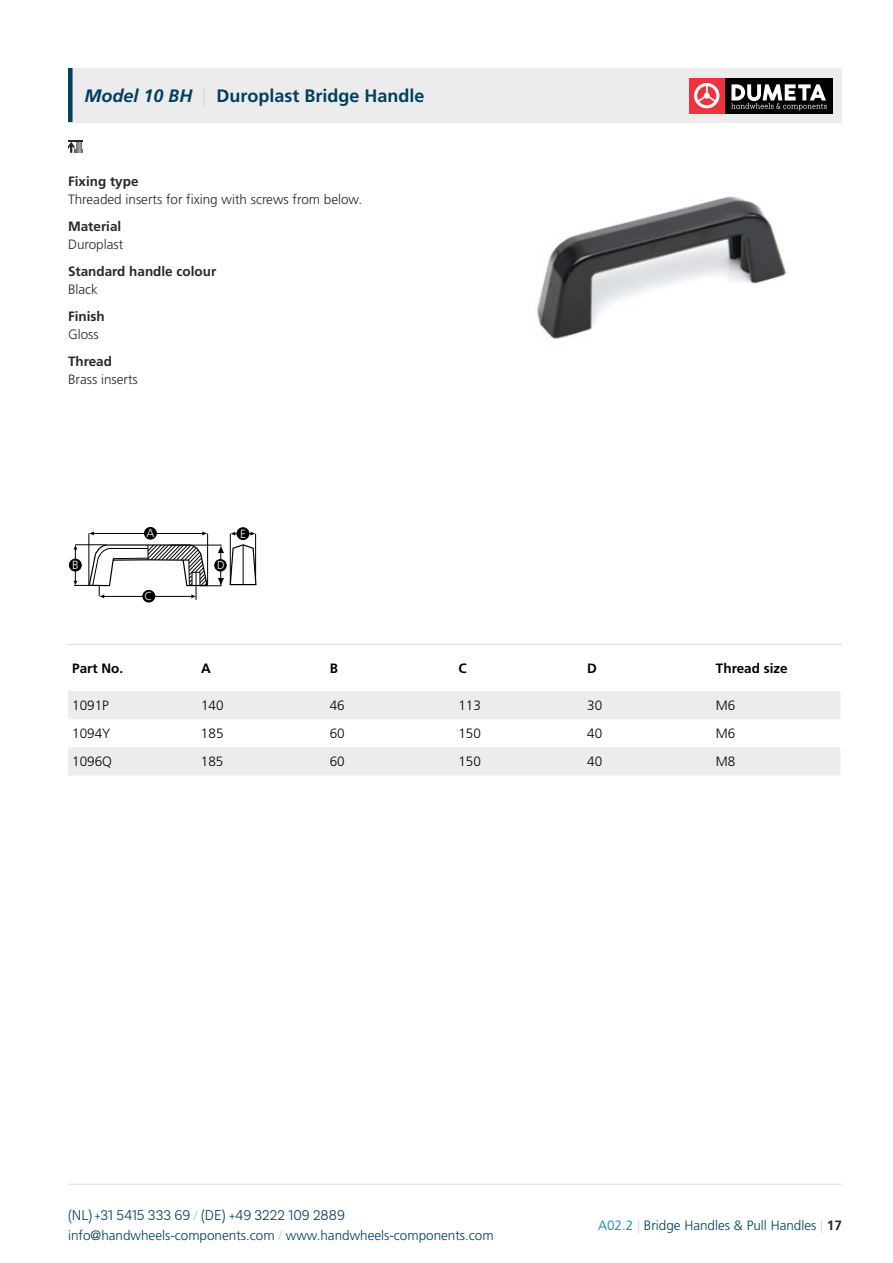
<style>
.page{position:relative;width:893px;height:1263px;background:#fff}
.page>*{position:absolute;margin:0;border:0;box-sizing:border-box;transform-origin:0 0}
.t1{font:700 18px "Frutiger LT Std";color:#003f5f}
.t2{font:300 15px "Basic Sans Narrow";letter-spacing:.005em;color:#003f5f}
.t3{font:300 13.5px "Frutiger LT Std";color:#003f5f}
.t4{font:300 13.5px "Frutiger LT Std";color:#292829}
.t5{font:300 13.5px "Frutiger LT Std";color:#000}
.t6{font:700 13.5px "Frutiger LT Std";color:#292829}
.t7{font:700 13.5px "Frutiger LT Std";color:#000}
.t8{font:300 11.85px "Frutiger LT Std";color:#fff}
.t9{font:300 11.55px "Frutiger LT Std";color:#fff}
.t10{font:300 11.4px "Frutiger LT Std";color:#fff}
.s1{font-style:italic}
.s2{color:#dcddde}
.s3{font-family:"Frutiger LT Std";font-size:13.5px;color:#adc7d8}
.s4{color:#adc7d8}
.s5{color:#0079c1}
.s6{color:#d1d3d4}
.s7{font-weight:700;color:#292829}
</style>
<div class="page">
<div style="left:68px;top:68px;width:774px;height:54px;background:#ececed"></div>
<div style="left:68px;top:68px;width:5px;height:54px;background:#003f5f"></div>
<hr style="left:68px;top:1184px;width:774px;height:1px;background:#dcddde">
<div style="left:724px;top:78px;width:109px;height:35px;background:#000"></div>
<svg style="left:731px;top:84px;width:96px;height:26px"></svg>
<div style="left:689px;top:78px;width:35px;height:35px;background:#ee323f"></div>
<svg style="left:694px;top:83px;width:25px;height:25px"></svg>
<img style="left:537px;top:196px;width:249px;height:143px">
<div style="left:69px;top:559px;width:13px;height:12px;background:#000;border-radius:50%"></div>
<div style="left:142px;top:590px;width:13px;height:12px;background:#000;border-radius:50%"></div>
<div style="left:237px;top:527px;width:12px;height:13px;background:#000;border-radius:50%"></div>
<svg style="left:230px;top:532px;width:26px;height:4px"></svg>
<hr style="left:89px;top:533px;width:1px;height:53px;background:#010101">
<hr style="left:207px;top:533px;width:1px;height:53px;background:#010101">
<hr style="left:93px;top:533px;width:112px;height:1px;background:#010101">
<div style="left:144px;top:527px;width:13px;height:13px;background:#000;border-radius:50%"></div>
<svg style="left:89px;top:531px;width:5px;height:4px"></svg>
<svg style="left:202px;top:531px;width:5px;height:4px"></svg>
<hr style="left:230px;top:534px;width:1px;height:51px;background:#010101">
<hr style="left:255px;top:534px;width:1px;height:45px;background:#010101">
<svg style="left:73px;top:542px;width:184px;height:58px"></svg>
<div style="left:214px;top:559px;width:13px;height:12px;background:#000;border-radius:50%"></div>
<hr style="left:68px;top:644px;width:774px;height:1px;background:#dcddde">
<svg style="left:68px;top:691px;width:772px;height:84px;fill:#ececed"></svg>
<svg style="left:68px;top:140px;width:15px;height:13px"></svg>
<h1 class="t1" style="left:85px;top:85px;width:341px"><span class="s1">Model 10 BH</span> <span class="s2">|</span> Duroplast Bridge Handle</h1>
<p class="t6" style="left:68px;top:174px;width:72px">Fixing type</p>
<p class="t4" style="left:68px;top:192px;width:296px">Threaded inserts for fixing with screws from below.</p>
<p class="t6" style="left:68px;top:219px;width:55px">Material</p>
<p class="t4" style="left:68px;top:237px;width:57px">Duroplast</p>
<p class="t6" style="left:68px;top:264px;width:150px">Standard handle colour</p>
<p class="t4" style="left:68px;top:282px;width:31px">Black</p>
<p class="t6" style="left:68px;top:309px;width:38px">Finish</p>
<p class="t4" style="left:68px;top:327px;width:32px">Gloss</p>
<p class="t6" style="left:68px;top:354px;width:46px">Thread</p>
<p class="t4" style="left:68px;top:372px;width:71px">Brass inserts</p>
<p class="t8" style="left:72px;top:558px;width:8px">B</p>
<p class="t9" style="left:147px;top:527px;width:9px">A</p>
<p class="t8" style="left:240px;top:527px;width:7px">E</p>
<p class="t10" style="left:217px;top:559px;width:9px">D</p>
<p class="t9" style="left:144px;top:590px;width:9px">C</p>
<p class="t7" style="left:72px;top:660px;width:53px">Part No.</p>
<p class="t7" style="left:201px;top:660px;width:11px">A</p>
<p class="t7" style="left:330px;top:660px;width:10px">B</p>
<p class="t7" style="left:458px;top:660px;width:10px">C</p>
<p class="t7" style="left:587px;top:660px;width:11px">D</p>
<p class="t7" style="left:716px;top:660px;width:73px">Thread size</p>
<p class="t5" style="left:72px;top:698px;width:38px">1091P</p>
<p class="t5" style="left:201px;top:698px;width:24px">140</p>
<p class="t5" style="left:330px;top:698px;width:17px">46</p>
<p class="t5" style="left:458px;top:698px;width:24px">113</p>
<p class="t5" style="left:587px;top:698px;width:17px">30</p>
<p class="t5" style="left:716px;top:698px;width:21px">M6</p>
<p class="t5" style="left:72px;top:726px;width:40px">1094Y</p>
<p class="t5" style="left:201px;top:726px;width:24px">185</p>
<p class="t5" style="left:330px;top:726px;width:17px">60</p>
<p class="t5" style="left:458px;top:726px;width:24px">150</p>
<p class="t5" style="left:587px;top:726px;width:17px">40</p>
<p class="t5" style="left:716px;top:726px;width:21px">M6</p>
<p class="t5" style="left:72px;top:754px;width:41px">1096Q</p>
<p class="t5" style="left:201px;top:754px;width:24px">185</p>
<p class="t5" style="left:330px;top:754px;width:17px">60</p>
<p class="t5" style="left:458px;top:754px;width:24px">150</p>
<p class="t5" style="left:587px;top:754px;width:17px">40</p>
<p class="t5" style="left:716px;top:754px;width:21px">M8</p>
<p class="t2" style="left:68px;top:1207px;width:278px">(NL) +31 5415 333 69 <span class="s3">/</span> (DE) +49 3222 109 2889</p>
<p class="t3" style="left:68px;top:1228px;width:427px">info@handwheels-components.com <span class="s4">/</span> www.handwheels-components.com</p>
<p class="t3" style="left:598px;top:1218px;width:245px"><span class="s5">A02.2</span> <span class="s6">|</span> Bridge Handles &amp; Pull Handles <span class="s6">|</span> <span class="s7">17</span></p>
</div>
